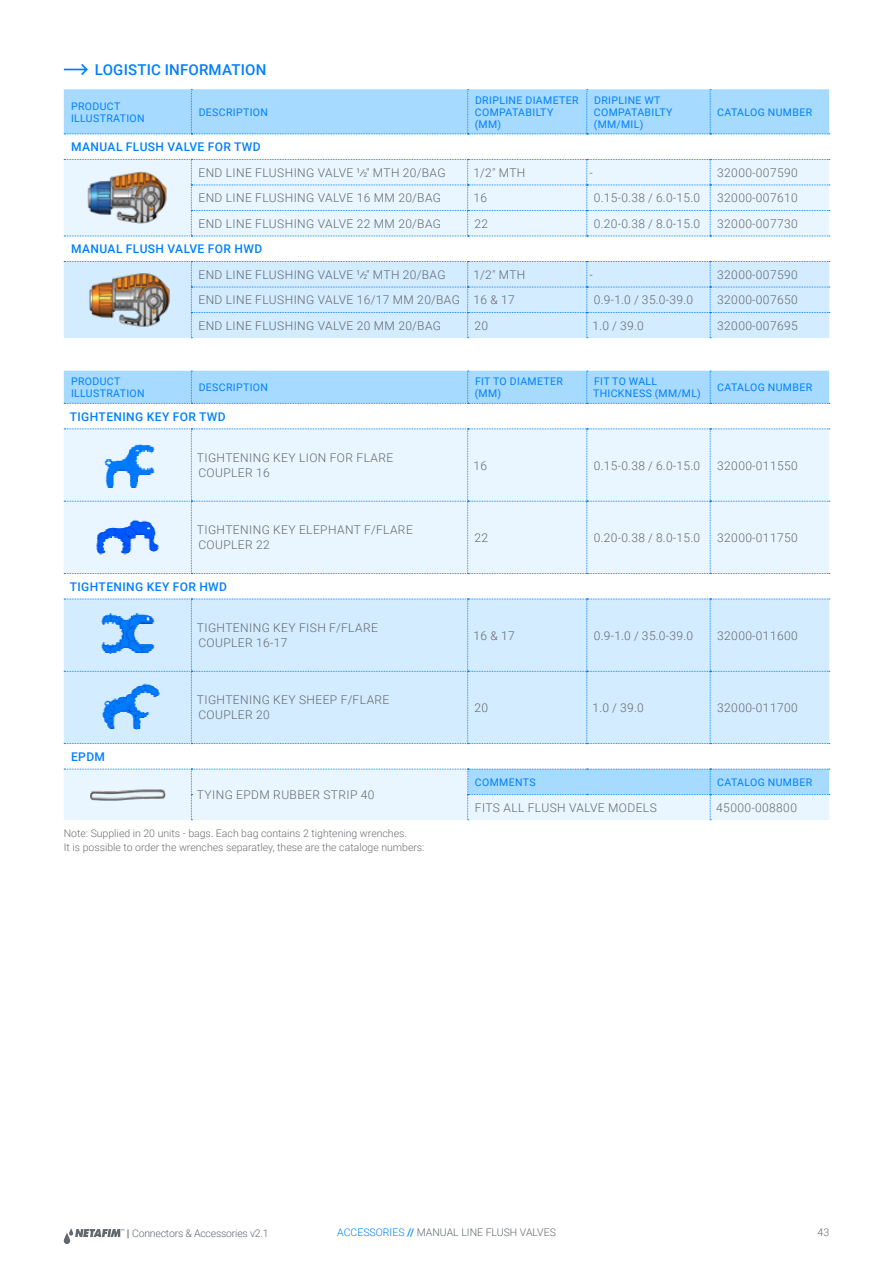
<style>
.page{position:relative;width:893px;height:1263px;background:#fff}
.page>*{position:absolute;margin:0;border:0;box-sizing:border-box;transform-origin:0 0}
.headline_regualr{font:500 15px "Roboto";letter-spacing:.015em;color:#0080ff}
.table_cell_regular{font:300 12px/15px "Roboto";letter-spacing:.035em;color:#62686d}
.table_product_name{font:500 12px "Roboto";letter-spacing:.035em;color:#0080ff}
.table_header{font:10.5px/12px "Roboto";letter-spacing:.035em;color:#0080ff}
.comments{font:300 10.5px "Roboto";color:#6d6e71}
.t1{font:300 10.5px "Roboto";letter-spacing:-.01em;color:#62686d}
.s1{font-weight:400}
.s2{font-weight:400;font-size:6.6px}
.s3{font-weight:900}
.s4{color:#0080ff}
.s5{font-weight:500;color:#0080ff}
</style>
<div class="page">
<svg style="left:64px;top:1228px;width:60px;height:16px"></svg>
<svg style="left:64px;top:64px;width:24px;height:11px"></svg>
<svg style="left:64px;top:89px;width:766px;height:46px;background:#a7d9ff"></svg>
<svg style="left:64px;top:159px;width:766px;height:78px;background:#e4f3ff"></svg>
<div style="left:64px;top:261px;width:766px;height:77px;background:#d4ecff"></div>
<img style="left:84px;top:169px;width:87px;height:57px">
<img style="left:83px;top:270px;width:89px;height:59px">
<svg style="left:64px;top:598px;width:765px;height:171px"></svg>
<div style="left:64px;top:371px;width:766px;height:33px;background:#a7daff"></div>
<div style="left:64px;top:599px;width:766px;height:145px;background:#d4ecff"></div>
<div style="left:64px;top:428px;width:766px;height:146px;background:#eaf6ff"></div>
<svg style="left:64px;top:769px;width:766px;height:51px;background:#d7edff"></svg>
<img style="left:103px;top:443px;width:52px;height:46px">
<img style="left:96px;top:519px;width:63px;height:36px">
<img style="left:100px;top:613px;width:55px;height:42px">
<img style="left:100px;top:612px;width:55px;height:1px">
<img style="left:102px;top:682px;width:59px;height:44px">
<img style="left:94px;top:726px;width:68px;height:9px">
<img style="left:89px;top:787px;width:77px;height:15px">
<p class="headline_regualr" style="left:95px;top:59px;width:173px">LOGISTIC INFORMATION</p>
<p class="table_header" style="left:71px;top:99px;width:75px">PRODUCT<br>ILLUSTRATION</p>
<p class="table_header" style="left:199px;top:105px;width:71px">DESCRIPTION</p>
<p class="table_header" style="left:475px;top:93px;width:105px">DRIPLINE DIAMETER<br>COMPATABILTY</p>
<p class="table_header" style="left:475px;top:117px;width:28px">(MM)</p>
<p class="table_header" style="left:594px;top:93px;width:80px">DRIPLINE WT<br>COMPATABILTY</p>
<p class="table_header" style="left:594px;top:117px;width:51px">(MM/MIL)</p>
<p class="table_header" style="left:717px;top:105px;width:96px">CATALOG NUMBER</p>
<p class="table_product_name" style="left:71px;top:139px;width:191px">MANUAL FLUSH VALVE FOR TWD</p>
<p class="table_cell_regular" style="left:198px;top:164px;width:249px">END LINE FLUSHING VALVE <sup>1</sup><span class="s1">⁄</span><span class="s2">2</span>" MTH 20/BAG</p>
<p class="table_cell_regular" style="left:473px;top:164px;width:53px">1/2" MTH</p>
<p class="table_cell_regular" style="left:590px;top:164px;width:5px">-</p>
<p class="table_cell_regular" style="left:717px;top:164px;width:82px">32000-007590</p>
<p class="table_cell_regular" style="left:198px;top:190px;width:244px">END LINE FLUSHING VALVE 16 MM 20/BAG</p>
<p class="table_cell_regular" style="left:473px;top:190px;width:15px">16</p>
<p class="table_cell_regular" style="left:594px;top:190px;width:108px">0.15-0.38 / 6.0-15.0</p>
<p class="table_cell_regular" style="left:717px;top:190px;width:82px">32000-007610</p>
<p class="table_cell_regular" style="left:198px;top:216px;width:244px">END LINE FLUSHING VALVE 22 MM 20/BAG</p>
<p class="table_cell_regular" style="left:474px;top:216px;width:15px">22</p>
<p class="table_cell_regular" style="left:594px;top:216px;width:108px">0.20-0.38 / 8.0-15.0</p>
<p class="table_cell_regular" style="left:717px;top:216px;width:82px">32000-007730</p>
<p class="table_product_name" style="left:71px;top:241px;width:193px">MANUAL FLUSH VALVE FOR HWD</p>
<p class="table_cell_regular" style="left:198px;top:267px;width:249px">END LINE FLUSHING VALVE <sup>1</sup><span class="s1">⁄</span><span class="s2">2</span>" MTH 20/BAG</p>
<p class="table_cell_regular" style="left:473px;top:267px;width:53px">1/2" MTH</p>
<p class="table_cell_regular" style="left:590px;top:267px;width:5px">-</p>
<p class="table_cell_regular" style="left:717px;top:267px;width:82px">32000-007590</p>
<p class="table_cell_regular" style="left:198px;top:292px;width:263px">END LINE FLUSHING VALVE 16/17 MM 20/BAG</p>
<p class="table_cell_regular" style="left:473px;top:292px;width:43px">16 &amp; 17</p>
<p class="table_cell_regular" style="left:594px;top:292px;width:101px">0.9-1.0 / 35.0-39.0</p>
<p class="table_cell_regular" style="left:717px;top:292px;width:82px">32000-007650</p>
<p class="table_cell_regular" style="left:198px;top:318px;width:244px">END LINE FLUSHING VALVE 20 MM 20/BAG</p>
<p class="table_cell_regular" style="left:474px;top:318px;width:15px">20</p>
<p class="table_cell_regular" style="left:592px;top:318px;width:53px">1.0 / 39.0</p>
<p class="table_cell_regular" style="left:717px;top:318px;width:82px">32000-007695</p>
<p class="table_header" style="left:71px;top:375px;width:75px">PRODUCT<br>ILLUSTRATION</p>
<p class="table_header" style="left:199px;top:381px;width:71px">DESCRIPTION</p>
<p class="table_header" style="left:475px;top:375px;width:90px">FIT TO DIAMETER (MM)</p>
<p class="table_header" style="left:593px;top:375px;width:109px">FIT TO WALL<br>THICKNESS (MM/ML)</p>
<p class="table_header" style="left:717px;top:381px;width:96px">CATALOG NUMBER</p>
<p class="table_product_name" style="left:70px;top:408px;width:157px">TIGHTENING KEY FOR TWD</p>
<p class="table_cell_regular" style="left:197px;top:450px;width:198px">TIGHTENING KEY LION FOR FLARE<br>COUPLER 16</p>
<p class="table_cell_regular" style="left:473px;top:457px;width:15px">16</p>
<p class="table_cell_regular" style="left:594px;top:457px;width:108px">0.15-0.38 / 6.0-15.0</p>
<p class="table_cell_regular" style="left:717px;top:457px;width:82px">32000-011550</p>
<p class="table_cell_regular" style="left:197px;top:522px;width:217px">TIGHTENING KEY ELEPHANT F/FLARE<br>COUPLER 22</p>
<p class="table_cell_regular" style="left:474px;top:530px;width:15px">22</p>
<p class="table_cell_regular" style="left:594px;top:530px;width:108px">0.20-0.38 / 8.0-15.0</p>
<p class="table_cell_regular" style="left:717px;top:530px;width:82px">32000-011750</p>
<p class="table_product_name" style="left:70px;top:578px;width:159px">TIGHTENING KEY FOR HWD</p>
<p class="table_cell_regular" style="left:197px;top:620px;width:183px">TIGHTENING KEY FISH F/FLARE<br>COUPLER 16-17</p>
<p class="table_cell_regular" style="left:473px;top:627px;width:43px">16 &amp; 17</p>
<p class="table_cell_regular" style="left:594px;top:627px;width:101px">0.9-1.0 / 35.0-39.0</p>
<p class="table_cell_regular" style="left:717px;top:627px;width:82px">32000-011600</p>
<p class="table_product_name" style="left:71px;top:748px;width:36px">EPDM</p>
<p class="table_cell_regular" style="left:197px;top:692px;width:194px">TIGHTENING KEY SHEEP F/FLARE<br>COUPLER 20</p>
<p class="table_cell_regular" style="left:474px;top:700px;width:15px">20</p>
<p class="table_cell_regular" style="left:592px;top:700px;width:53px">1.0 / 39.0</p>
<p class="table_cell_regular" style="left:717px;top:700px;width:82px">32000-011700</p>
<p class="table_cell_regular" style="left:197px;top:787px;width:179px">TYING EPDM RUBBER STRIP 40</p>
<p class="table_header" style="left:475px;top:776px;width:62px">COMMENTS</p>
<p class="table_header" style="left:717px;top:776px;width:96px">CATALOG NUMBER</p>
<p class="table_cell_regular" style="left:475px;top:800px;width:183px">FITS ALL FLUSH VALVE MODELS</p>
<p class="table_cell_regular" style="left:716px;top:800px;width:82px">45000-008800</p>
<p class="comments" style="left:64px;top:826px;width:345px">Note: Supplied in 20 units - bags. Each bag contains 2 tightening wrenches.</p>
<p class="comments" style="left:64px;top:839px;width:362px">It is possible to order the wrenches separatley, these are the cataloge numbers:</p>
<p class="t1" style="left:127px;top:1225px;width:143px"><span class="s3">|</span> Connectors &amp; Accessories v2.1</p>
<p class="t1" style="left:337px;top:1225px;width:220px"><span class="s4">ACCESSORIES</span> <span class="s5">//</span> MANUAL LINE FLUSH VALVES</p>
<p class="t1" style="left:817px;top:1225px;width:13px">43</p>
</div>
